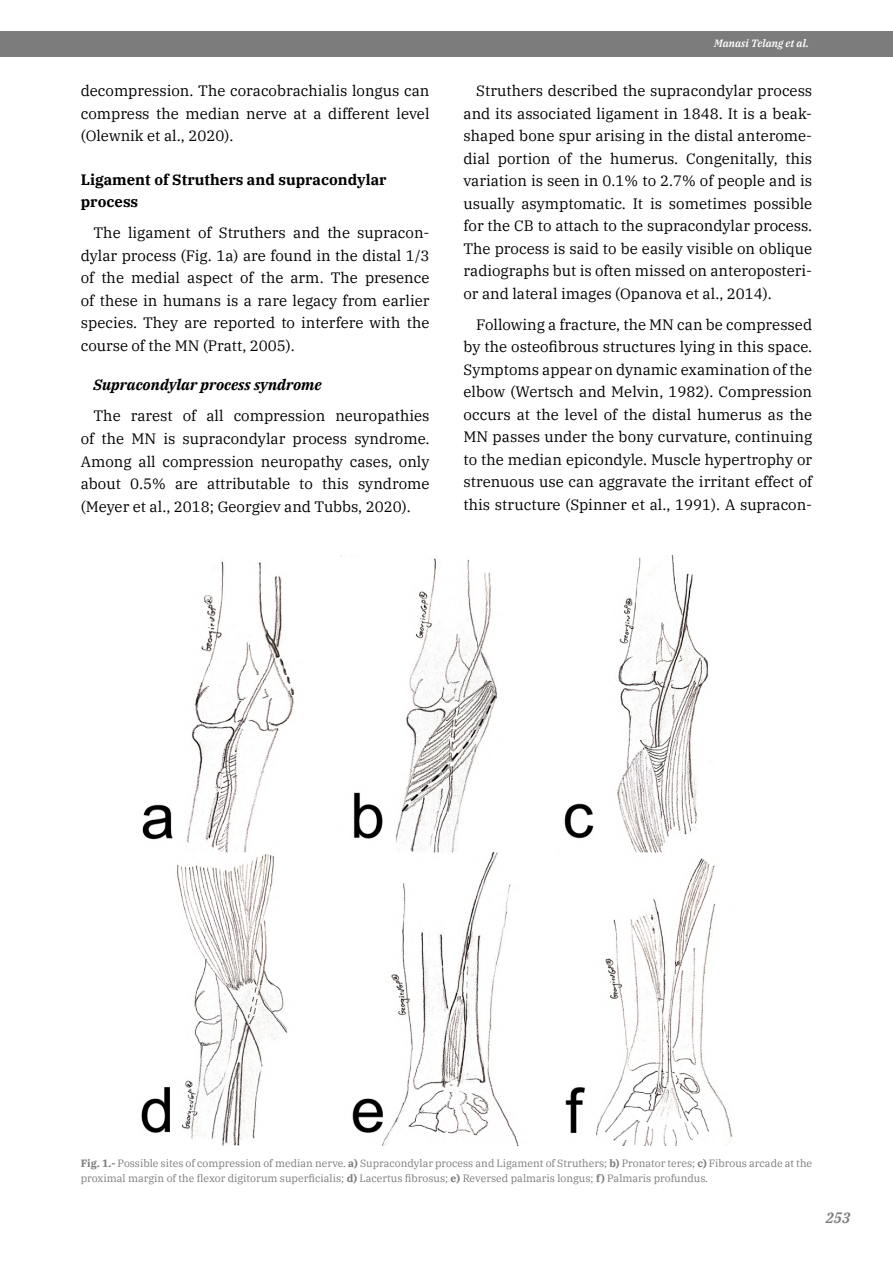
<style>
.page{position:relative;width:893px;height:1263px;background:#fff}
.page>*{position:absolute;margin:0;border:0;box-sizing:border-box;transform-origin:0 0}
.t1{font:15px/22.5px "IBM Plex Serif";color:#000;text-align:justify}
.t2{font:700 15px/22.5px "IBM Plex Serif";color:#000}
.t3{font:italic 700 15px "IBM Plex Serif";color:#000}
.t4{font:italic 600 15px "IBM Plex Serif";color:#7c7c7c}
.t5{font:10.5px/15px "IBM Plex Serif";color:#7c7c7c}
.t6{font:italic 600 10.5px "IBM Plex Serif";color:#fff}
.s1{font-weight:700}
</style>
<div class="page">
<div style="left:0;top:31px;width:893px;height:25px;background:#7c7c7c"></div>
<img style="left:141px;top:555px;width:592px;height:590px">
<p class="t1" style="left:81px;top:78px;width:350px">decompression. The coracobrachialis longus can compress the median nerve at a different level (Olewnik et al., 2020).</p>
<p class="t2" style="left:81px;top:167px;width:307px">Ligament of Struthers and supracondylar process</p>
<p class="t1" style="left:81px;top:221px;width:350px;text-indent:13px">The ligament of Struthers and the supracon&shy;dylar process (Fig. 1a) are found in the distal 1/3 of the medial aspect of the arm. The presence of these in humans is a rare legacy from earlier species. They are reported to interfere with the course of the MN (Pratt, 2005).</p>
<p class="t3" style="left:94px;top:373px;width:230px">Supracondylar process syndrome</p>
<p class="t1" style="left:81px;top:404px;width:350px;text-indent:13px">The rarest of all compression neuropathies of the MN is supracondylar process syndrome.<br>Among all compression neuropathy cases, only about 0.5% are attributable to this syndrome (Meyer et al., 2018; Georgiev and Tubbs, 2020).</p>
<p class="t6" style="left:714px;top:35px;width:96px">Manasi Telang et al.</p>
<p class="t1" style="left:463px;top:78px;width:350px;text-indent:13px">Struthers described the supracondylar process and its associated ligament in 1848. It is a beak&shy;shaped bone spur arising in the distal anterome&shy;dial portion of the humerus. Congenitally, this variation is seen in 0.1% to 2.7% of people and is usually asymptomatic. It is sometimes possible for the CB to attach to the supracondylar process.<br>The process is said to be easily visible on oblique radiographs but is often missed on anteroposteri&shy;or and lateral images (Opanova et al., 2014).</p>
<p class="t1" style="left:463px;top:312px;width:350px;text-indent:13px">Following a fracture, the MN can be compressed by the osteofibrous structures lying in this space.<br>Symptoms appear on dynamic examination of the elbow (Wertsch and Melvin, 1982). Compression occurs at the level of the distal humerus as the MN passes under the bony curvature, continuing to the median epicondyle. Muscle hypertrophy or strenuous use can aggravate the irritant effect of this structure (Spinner et al., 1991). A supracon-</p>
<p class="t5" style="left:81px;top:1155px;width:733px"><span class="s1">Fig. 1.-</span> Possible sites of compression of median nerve. <span class="s1">a)</span> Supracondylar process and Ligament of Struthers; <span class="s1">b)</span> Pronator teres; <span class="s1">c)</span> Fibrous arcade at the proximal margin of the flexor digitorum superficialis; <span class="s1">d)</span> Lacertus fibrosus; <span class="s1">e)</span> Reversed palmaris longus; <span class="s1">f)</span> Palmaris profundus.</p>
<p class="t4" style="left:826px;top:1206px;width:26px">253</p>
</div>
